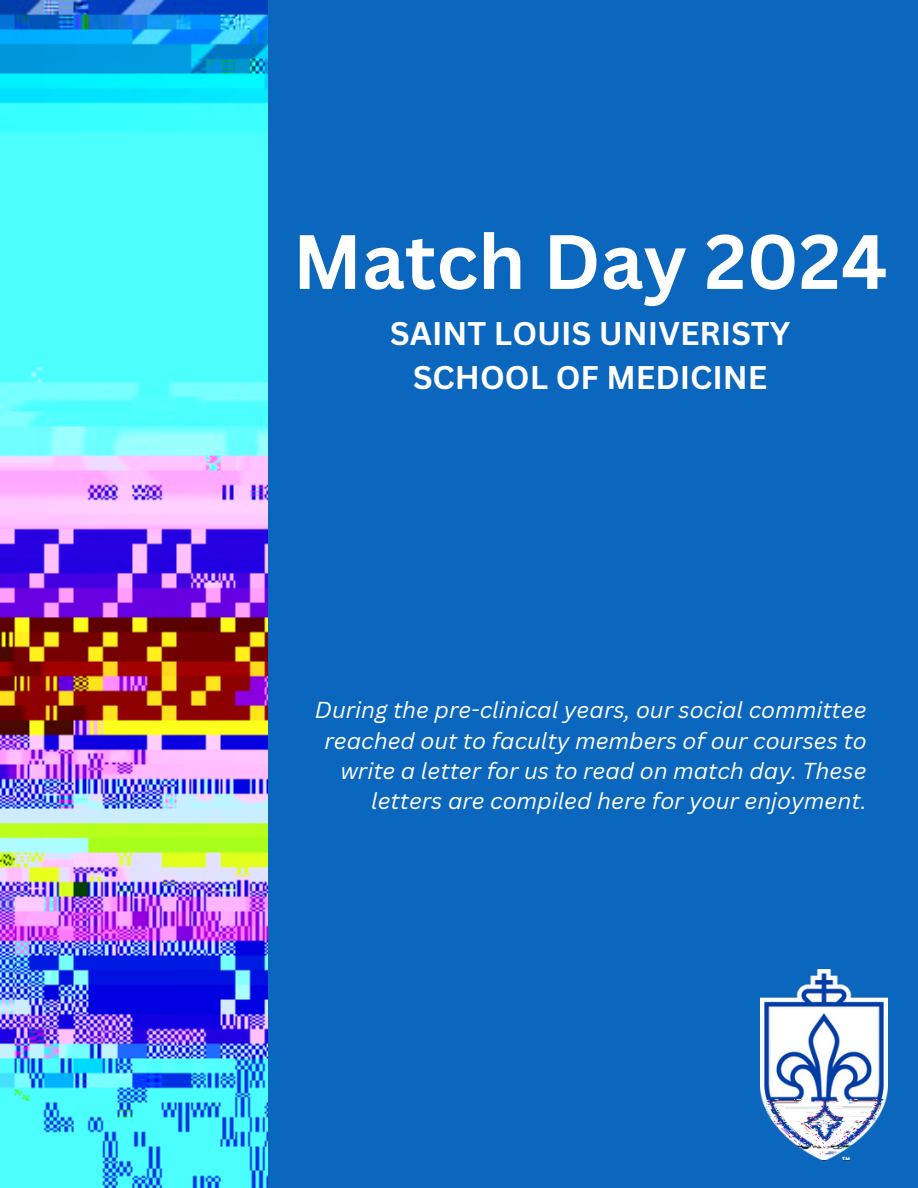
<style>
.page{position:relative;width:918px;height:1188px;background:#0b66be}
.page>*{position:absolute;margin:0;border:0;box-sizing:border-box;transform-origin:0 0}
.t1{font:700 75.15px "Canva Sans";color:#fff}
.t2{font:700 31.95px/43.8px "Canva Sans";color:#fff;text-align:center}
.t3{font:italic 22.5px/30.3px "Canva Sans";color:#fff;text-align:right}
</style>
<div class="page">
<img style="left:0;top:0;width:268px;height:1188px">
<img style="left:761px;top:969px;width:127px;height:191px">
<h1 class="t1" style="left:293px;top:209px;width:596px">Match Day 2024</h1>
<h1 class="t2" style="left:390px;top:311px;width:401px">SAINT LOUIS UNIVERISTY<br>SCHOOL OF MEDICINE</h1>
<p class="t3" style="left:315px;top:694px;width:553px">During the pre-clinical years, our social committee reached out to faculty members of our courses to write a letter for us to read on match day. These letters are compiled here for your enjoyment.</p>
</div>
